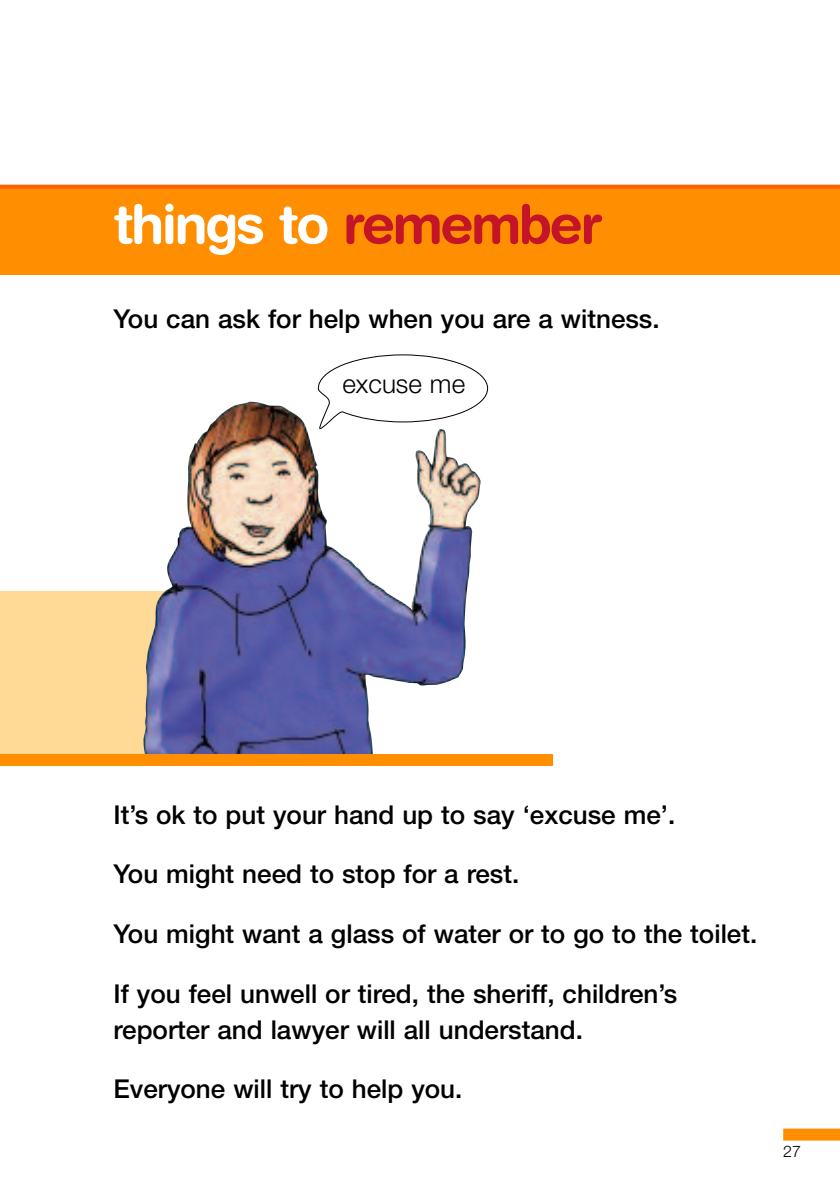
<style>
.page{position:relative;width:840px;height:1191px;background:#fff}
.page>*{position:absolute;margin:0;border:0;box-sizing:border-box;transform-origin:0 0}
.t1{font:700 54px "Helvetica Rounded";letter-spacing:-.045em;color:#fff}
.t2{font:500 26px/36px "Helvetica Neue";color:#000}
.t3{font:300 26px "Helvetica Neue";color:#000}
.t4{font:300 16px "Helvetica Neue";color:#000}
.s1{color:#c41427}
</style>
<div class="page">
<div style="left:0;top:591px;width:180px;height:167px;background:#ffd996"></div>
<img style="left:143px;top:402px;width:337px;height:352px">
<div style="left:782px;top:1128px;width:57px;height:12px;background:#ff8f00"></div>
<div style="left:0;top:187px;width:839px;height:87px;background:#ff8f00"></div>
<svg style="left:0;top:185px;width:839px;height:4px;background:#ff6500"></svg>
<svg style="left:317px;top:354px;width:171px;height:79px"></svg>
<div style="left:0;top:754px;width:552px;height:11px;background:#ff8f00"></div>
<h1 class="t1" style="left:113px;top:204px;width:490px">things to <span class="s1">remember</span></h1>
<p class="t2" style="left:113px;top:303px;width:547px">You can ask for help when you are a witness.</p>
<p class="t3" style="left:342px;top:374px;width:124px">excuse me</p>
<p class="t2" style="left:113px;top:799px;width:563px">It’s ok to put your hand up to say ‘excuse me’.</p>
<p class="t2" style="left:113px;top:858px;width:407px">You might need to stop for a rest.</p>
<p class="t2" style="left:113px;top:918px;width:645px">You might want a glass of water or to go to the toilet.</p>
<p class="t2" style="left:113px;top:977px;width:565px">If you feel unwell or tired, the sheriff, children’s reporter and lawyer will all understand.</p>
<p class="t2" style="left:113px;top:1073px;width:350px">Everyone will try to help you.</p>
<p class="t4" style="left:782px;top:1146px;width:19px">27</p>
</div>
